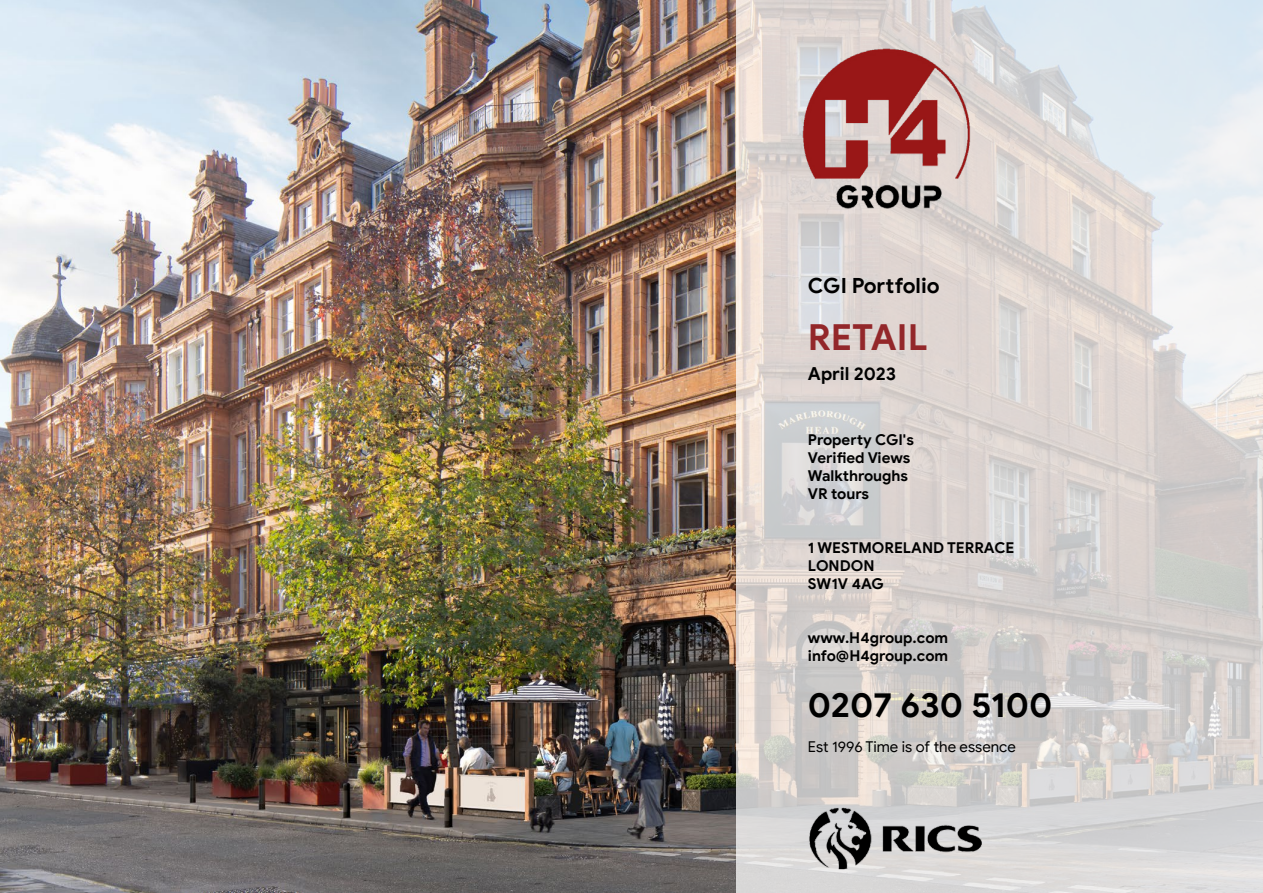
<style>
.page{position:relative;width:1263px;height:893px;background:#fff}
.page>*{position:absolute;margin:0;border:0;box-sizing:border-box;transform-origin:0 0}
.t1{font:700 36px "Google Sans";color:#93272a}
.t2{font:700 34.5px "Google Sans";color:#000}
.t3{font:700 21px "Google Sans";letter-spacing:-.01em;color:#000}
.t4{font:700 18px "Google Sans";color:#000}
.t5{font:700 15px "Google Sans";color:#000}
.t6{font:15px "Google Sans";color:#000}
</style>
<div class="page">
<img style="left:0;top:0;width:736px;height:893px">
<img style="left:736px;top:0;width:527px;height:893px">
<img style="left:791px;top:789px;width:196px;height:90px">
<img style="left:803px;top:40px;width:170px;height:175px">
<p class="t3" style="left:808px;top:272px;width:133px">CGI Portfolio</p>
<p class="t1" style="left:808px;top:316px;width:121px">RETAIL</p>
<p class="t4" style="left:808px;top:363px;width:90px">April 2023</p>
<p class="t5" style="left:808px;top:430px;width:107px">Property CGI's</p>
<p class="t5" style="left:808px;top:448px;width:104px">Verified Views</p>
<p class="t5" style="left:808px;top:466px;width:102px">Walkthroughs</p>
<p class="t5" style="left:808px;top:484px;width:63px">VR tours</p>
<p class="t5" style="left:808px;top:538px;width:208px">1 WESTMORELAND TERRACE</p>
<p class="t5" style="left:808px;top:556px;width:68px">LONDON</p>
<p class="t5" style="left:808px;top:574px;width:78px">SW1V 4AG</p>
<p class="t5" style="left:808px;top:628px;width:142px">www.H4group.com</p>
<p class="t5" style="left:808px;top:646px;width:142px">info@H4group.com</p>
<p class="t2" style="left:808px;top:684px;width:246px">0207 630 5100</p>
<p class="t6" style="left:808px;top:738px;width:209px">Est 1996 Time is of the essence</p>
</div>
